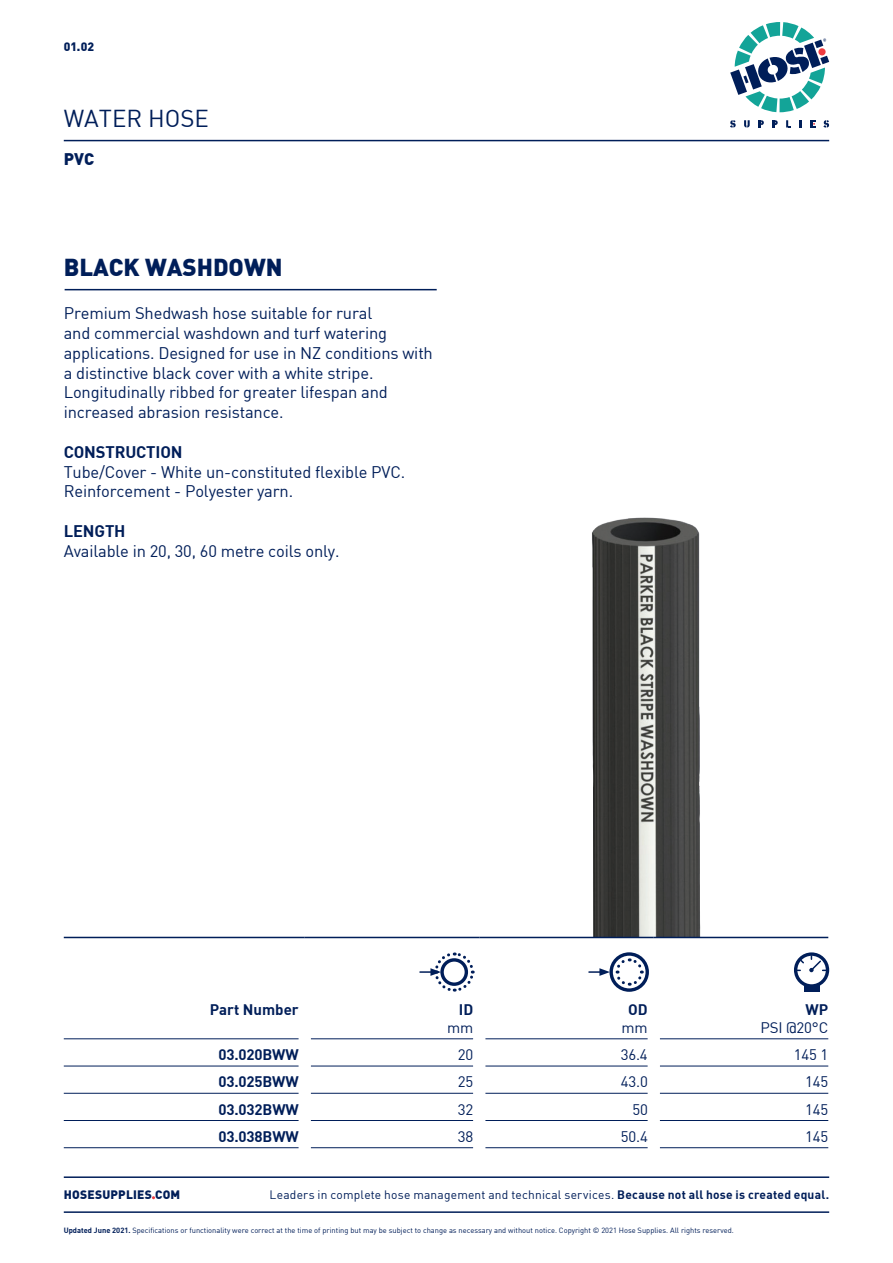
<style>
.page{position:relative;width:893px;height:1263px;background:#fff}
.page>*{position:absolute;margin:0;border:0;box-sizing:border-box;transform-origin:0 0}
.t1{font:900 24px "DIN";color:#001e59}
.t2{font:24px "DIN";color:#001e59}
.t3{font:16.5px/19.8px "DIN";letter-spacing:-.01em;color:#001e59}
.t4{font:16.5px "DIN Bold";letter-spacing:-.01em;color:#001e59}
.t5{font:900 16.5px "DIN";color:#001e59}
.t6{font:15px "DIN Bold";letter-spacing:-.01em;color:#001e59}
.t7{font:15px "DIN";letter-spacing:-.01em;color:#001e59}
.t8{font:12px "DIN";letter-spacing:.015em;color:#001e59}
.t9{font:900 12px "DIN";letter-spacing:.015em;color:#001e59}
.t10{font:7.5px "DIN";color:#001e59}
.s1{font-family:"DIN Bold"}
</style>
<div class="page">
<hr style="left:64px;top:140px;width:765px;height:1px;background:#001e59">
<hr style="left:64px;top:1176px;width:765px;height:2px;background:#001e59">
<hr style="left:64px;top:1211px;width:765px;height:2px;background:#001e59">
<svg style="left:823px;top:120px;width:6px;height:8px"></svg>
<svg style="left:730px;top:22px;width:99px;height:90px"></svg>
<svg style="left:799px;top:120px;width:2px;height:8px"></svg>
<svg style="left:744px;top:120px;width:6px;height:8px"></svg>
<svg style="left:758px;top:120px;width:6px;height:8px"></svg>
<svg style="left:772px;top:120px;width:6px;height:8px"></svg>
<svg style="left:786px;top:120px;width:5px;height:8px"></svg>
<svg style="left:730px;top:120px;width:6px;height:8px"></svg>
<svg style="left:810px;top:120px;width:5px;height:8px"></svg>
<img style="left:524px;top:517px;width:242px;height:420px">
<hr style="left:64px;top:1038px;width:235px;height:1px;background:#001e59">
<hr style="left:311px;top:1038px;width:162px;height:1px;background:#001e59">
<hr style="left:485px;top:1038px;width:163px;height:1px;background:#001e59">
<hr style="left:660px;top:1038px;width:168px;height:1px;background:#001e59">
<hr style="left:64px;top:1066px;width:235px;height:1px;background:#001e59">
<hr style="left:311px;top:1066px;width:162px;height:1px;background:#001e59">
<hr style="left:485px;top:1066px;width:163px;height:1px;background:#001e59">
<hr style="left:660px;top:1066px;width:168px;height:1px;background:#001e59">
<hr style="left:64px;top:1093px;width:235px;height:1px;background:#001e59">
<hr style="left:311px;top:1093px;width:162px;height:1px;background:#001e59">
<hr style="left:485px;top:1093px;width:163px;height:1px;background:#001e59">
<hr style="left:660px;top:1093px;width:168px;height:1px;background:#001e59">
<hr style="left:64px;top:1120px;width:235px;height:1px;background:#001e59">
<hr style="left:311px;top:1120px;width:162px;height:1px;background:#001e59">
<hr style="left:485px;top:1120px;width:163px;height:1px;background:#001e59">
<hr style="left:660px;top:1120px;width:168px;height:1px;background:#001e59">
<hr style="left:64px;top:1147px;width:235px;height:1px;background:#001e59">
<hr style="left:311px;top:1147px;width:162px;height:1px;background:#001e59">
<hr style="left:485px;top:1147px;width:163px;height:1px;background:#001e59">
<hr style="left:660px;top:1147px;width:168px;height:1px;background:#001e59">
<hr style="left:64px;top:937px;width:241px;height:1px;background:#001e59">
<hr style="left:305px;top:937px;width:174px;height:1px;background:#001e59">
<hr style="left:479px;top:937px;width:175px;height:1px;background:#001e59">
<hr style="left:654px;top:937px;width:174px;height:1px;background:#001e59">
<hr style="left:65px;top:289px;width:372px;height:1px;background:#001e59">
<svg style="left:420px;top:952px;width:55px;height:40px"></svg>
<div style="left:609px;top:952px;width:40px;height:40px;border:3px solid #001e59;border-radius:50%"></div>
<svg style="left:589px;top:957px;width:56px;height:30px"></svg>
<div style="left:794px;top:952px;width:35px;height:36px;border:3px solid #001e59;border-radius:50%"></div>
<div style="left:804px;top:985px;width:15px;height:7px;background:#001e59"></div>
<svg style="left:797px;top:956px;width:29px;height:16px"></svg>
<p class="t9" style="left:64px;top:39px;width:32px">01.02</p>
<h1 class="t2" style="left:64px;top:104px;width:147px">WATER HOSE</h1>
<p class="t5" style="left:64px;top:148px;width:32px">PVC</p>
<h1 class="t1" style="left:64px;top:252px;width:220px">BLACK WASHDOWN</h1>
<p class="t3" style="left:64px;top:303px;width:371px">Premium Shedwash hose suitable for rural<br>and commercial washdown and turf watering applications. Designed for use in NZ conditions with a distinctive black cover with a white stripe.<br>Longitudinally ribbed for greater lifespan and increased abrasion resistance.</p>
<p class="t4" style="left:64px;top:441px;width:120px">CONSTRUCTION</p>
<p class="t3" style="left:64px;top:461px;width:343px">Tube/Cover - White un-constituted flexible PVC.<br>Reinforcement - Polyester yarn.</p>
<p class="t4" style="left:64px;top:520px;width:63px">LENGTH</p>
<p class="t3" style="left:64px;top:541px;width:277px">Available in 20, 30, 60 metre coils only.</p>
<p class="t6" style="left:210px;top:999px;width:90px">Part Number</p>
<p class="t6" style="left:459px;top:999px;width:16px">ID</p>
<p class="t7" style="left:447px;top:1018px;width:28px">mm</p>
<p class="t6" style="left:628px;top:999px;width:21px">OD</p>
<p class="t7" style="left:622px;top:1018px;width:28px">mm</p>
<p class="t6" style="left:806px;top:999px;width:24px">WP</p>
<p class="t7" style="left:760px;top:1018px;width:69px">PSI @20°C</p>
<p class="t6" style="left:218px;top:1045px;width:82px">03.020BWW</p>
<p class="t7" style="left:458px;top:1045px;width:17px">20</p>
<p class="t7" style="left:621px;top:1045px;width:29px">36.4</p>
<p class="t7" style="left:794px;top:1045px;width:36px">145 1</p>
<p class="t6" style="left:218px;top:1072px;width:82px">03.025BWW</p>
<p class="t7" style="left:458px;top:1072px;width:17px">25</p>
<p class="t7" style="left:621px;top:1072px;width:29px">43.0</p>
<p class="t7" style="left:805px;top:1072px;width:25px">145</p>
<p class="t6" style="left:218px;top:1099px;width:82px">03.032BWW</p>
<p class="t7" style="left:458px;top:1100px;width:17px">32</p>
<p class="t7" style="left:632px;top:1100px;width:17px">50</p>
<p class="t7" style="left:805px;top:1100px;width:25px">145</p>
<p class="t6" style="left:219px;top:1126px;width:82px">03.038BWW</p>
<p class="t7" style="left:458px;top:1127px;width:17px">38</p>
<p class="t7" style="left:621px;top:1127px;width:29px">50.4</p>
<p class="t7" style="left:805px;top:1127px;width:25px">145</p>
<p class="t9" style="left:64px;top:1187px;width:118px">HOSESUPPLIES COM</p>
<p class="t8" style="left:270px;top:1187px;width:561px">Leaders in complete hose management and technical services. <span class="s1">Because not all hose is created equal.</span></p>
<p class="t10" style="left:64px;top:1225px;width:672px"><span class="s1">Updated June 2021.</span> Specifications or functionality were correct at the time of printing but may be subject to change as necessary and without notice. Copyright © 2021 Hose Supplies. All rights reserved.</p>
</div>
